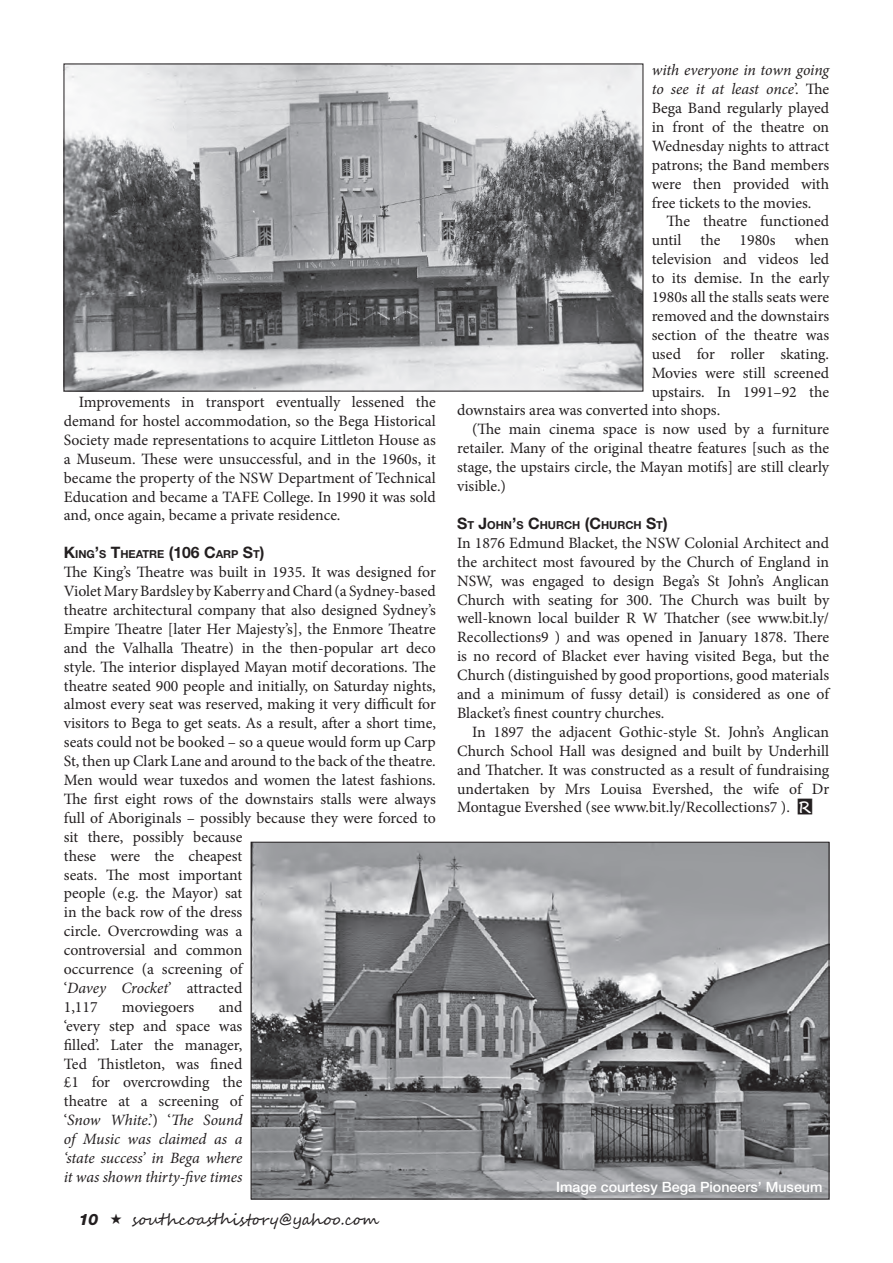
<style>
.page{position:relative;width:893px;height:1263px;background:#fff}
.page>*{position:absolute;margin:0;border:0;box-sizing:border-box;transform-origin:0 0}
.t1{font:15.75px/18.9px "Minion Pro";color:#231f20;text-align:justify}
.t2{font:15.75px "Segoe Script";color:#231f20}
.t3{font:italic 800 15.75px "Helvetica Neue";color:#231f20}
.t4{font:500 14.25px "Helvetica Neue";color:#fff}
.t5{font:700 10.95px "Helvetica Neue";color:#231f20}
.s1{font-size:15.75px}
.s2{font-style:italic}
.s3{font-family:"WW Dings"}
</style>
<div class="page">
<img style="left:66px;top:66px;width:575px;height:323px">
<img style="left:253px;top:844px;width:574px;height:353px">
<p class="t1" style="left:64px;top:393px;width:374px;text-indent:15px">Improvements in transport eventually lessened the demand for hostel accommodation, so the Bega Historical Society made representations to acquire Littleton House as a Museum. These were unsuccessful, and in the 1960s, it became the property of the NSW Department of Technical Education and became a TAFE College. In 1990 it was sold and, once again, became a private residence.</p>
<p class="t5" style="left:64px;top:547px;width:202px"><span class="s1">K</span>ING<span class="s1">’</span>S <span class="s1">T</span>HEATRE <span class="s1">(106 C</span>ARP <span class="s1">S</span>T<span class="s1">)</span></p>
<p class="t1" style="left:64px;top:563px;width:374px;text-align:left">The King’s Theatre was built in 1935. It was designed for Violet Mary Bardsley by Kaberry and Chard (a Sydney-based theatre architectural company that also designed Sydney’s Empire Theatre [later Her Majesty’s], the Enmore Theatre and the Valhalla Theatre) in the then-popular art deco style. The interior displayed Mayan motif decorations. The theatre seated 900 people and initially, on Saturday nights, almost every seat was reserved, making it very difficult for visitors to Bega to get seats. As a result, after a short time, seats could not be booked – so a queue would form up Carp St, then up Clark Lane and around to the back of the theatre.<br>Men would wear tuxedos and women the latest fashions.<br>The first eight rows of the downstairs stalls were always full of Aboriginals – possibly because they were forced to sit there, possibly because<br>these were the cheapest<br>seats. The most important<br>people (e.g. the Mayor) sat<br>in the back row of the dress<br>circle. Overcrowding was a<br>controversial and common<br>occurrence (a screening of<br>‘<span class="s2">Davey Crocket</span>’ attracted<br>1,117</p>
<p class="t1" style="left:64px;top:997px;width:180px;text-indent:155px">and ‘every step and space was filled’. Later the manager, Ted Thistleton, was fined £1 for overcrowding the theatre at a screening of ‘<span class="s2">Snow White</span>.’) ‘<span class="s2">The Sound of Music was claimed as a ‘state success’ in Bega where it was shown thirty-five times</span></p>
<p class="t1" style="left:122px;top:997px;width:74px">moviegoers</p>
<p class="t3" style="left:79px;top:1210px;width:21px">10</p>
<p class="t2" style="left:132px;top:1206px;width:249px">southcoasthistory@yahoo.com</p>
<p class="t1" style="left:652px;top:61px;width:179px"><span class="s2">with everyone in town going to see it at least once</span>’. The Bega Band regularly played in front of the theatre on Wednesday nights to attract patrons; the Band members were then provided with free tickets to the movies.</p>
<p class="t1" style="left:667px;top:212px;width:164px">The theatre functioned</p>
<p class="t1" style="left:652px;top:231px;width:179px">until the 1980s when</p>
<p class="t1" style="left:652px;top:250px;width:179px">television and videos led</p>
<p class="t1" style="left:652px;top:269px;width:179px">to its demise. In the early</p>
<p class="t1" style="left:652px;top:288px;width:179px">1980s all the stalls seats were</p>
<p class="t1" style="left:652px;top:307px;width:179px">removed and the downstairs</p>
<p class="t1" style="left:652px;top:325px;width:179px">section of the theatre was</p>
<p class="t1" style="left:652px;top:344px;width:179px">used for roller skating.</p>
<p class="t1" style="left:652px;top:363px;width:179px">Movies were still screened</p>
<p class="t1" style="left:652px;top:382px;width:179px">upstairs. In 1991–92 the</p>
<p class="t1" style="left:457px;top:401px;width:265px">downstairs area was converted into shops.</p>
<p class="t1" style="left:472px;top:420px;width:359px">(The main cinema space is now used by a furniture</p>
<p class="t1" style="left:457px;top:439px;width:373px">retailer. Many of the original theatre features [such as the</p>
<p class="t1" style="left:457px;top:458px;width:373px">stage, the upstairs circle, the Mayan motifs] are still clearly</p>
<p class="t1" style="left:457px;top:477px;width:50px">visible.)</p>
<p class="t5" style="left:457px;top:518px;width:212px"><span class="s1">S</span>T <span class="s1">J</span>OHN<span class="s1">’</span>S <span class="s1">C</span>HURCH <span class="s1">(C</span>HURCH <span class="s1">S</span>T<span class="s1">)</span></p>
<p class="t1" style="left:457px;top:533px;width:374px">In 1876 Edmund Blacket, the NSW Colonial Architect and the architect most favoured by the Church of England in NSW, was engaged to design Bega’s St John’s Anglican Church with seating for 300. The Church was built by well-known local builder R W Thatcher (see www.bit.ly/ Recollections9 ) and was opened in January 1878. There is no record of Blacket ever having visited Bega, but the Church (distinguished by good proportions, good materials and a minimum of fussy detail) is considered as one of Blacket’s finest country churches.</p>
<p class="t1" style="left:457px;top:722px;width:374px;text-indent:15px">In 1897 the adjacent Gothic-style St. John’s Anglican Church School Hall was designed and built by Underhill and Thatcher. It was constructed as a result of fundraising undertaken by Mrs Louisa Evershed, the wife of Dr Montague Evershed (see www.bit.ly/Recollections7 ). <span class="s3">R</span></p>
<p class="t4" style="left:556px;top:1179px;width:268px">Image courtesy Bega Pioneers’ Museum</p>
</div>
